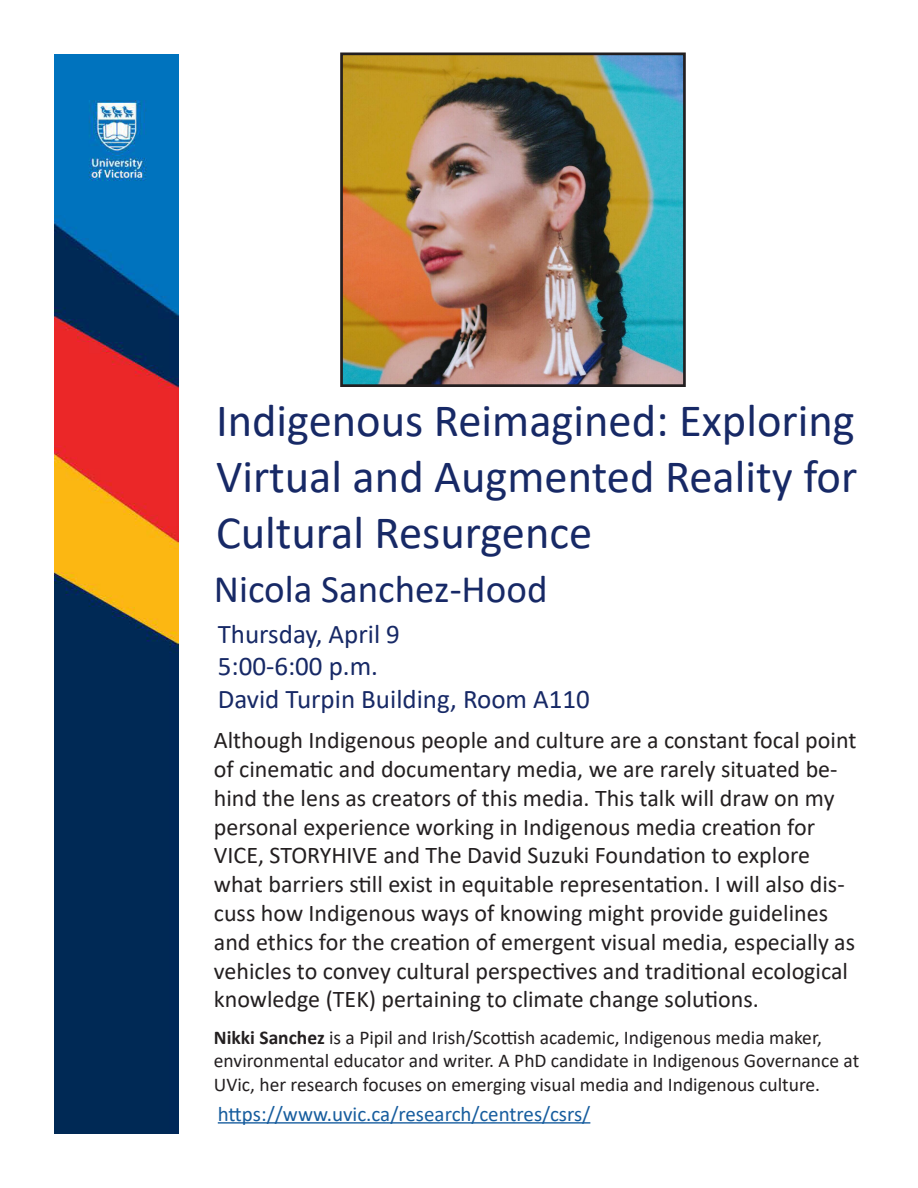
<style>
.page{position:relative;width:918px;height:1188px;background:#fff}
.page>*{position:absolute;margin:0;border:0;box-sizing:border-box;transform-origin:0 0}
.event-name{font:46.5px/55.8px "Calibri";color:#172966;text-align:justify}
.CSRS-thursday-lectur{font:39px "Calibri";color:#172966}
.date{font:27px "Calibri";color:#172966}
.description{font:24px/28.8px "Calibri";color:#231f20}
.url{font:21px "Calibri";color:#175d9e}
.description-2{font:19.5px/23.4px "Calibri";color:#231f20}
.s1{font-weight:700}
</style>
<div class="page">
<img style="left:54px;top:54px;width:124px;height:1080px">
<hr style="left:218px;top:1122px;width:372px;height:2px;background:#175d9e">
<img style="left:344px;top:56px;width:338px;height:327px">
<div style="left:340px;top:52px;width:346px;height:335px;border:3px solid #231f20"></div>
<p class="event-name" style="left:216px;top:391px;width:643px">Indigenous Reimagined: Exploring Virtual and Augmented Reality for Cultural Resurgence</p>
<p class="CSRS-thursday-lectur" style="left:214px;top:562px;width:335px">Nicola Sanchez-Hood</p>
<p class="date" style="left:218px;top:615px;width:184px">Thursday, April 9</p>
<p class="date" style="left:218px;top:648px;width:162px">5:00-6:00 p.m.</p>
<p class="date" style="left:218px;top:680px;width:374px">David Turpin Building, Room A110</p>
<p class="description" style="left:214px;top:725px;width:644px">Although Indigenous people and culture are a constant focal point of cinematic and documentary media, we are rarely situated be&shy;hind the lens as creators of this media. This talk will draw on my personal experience working in Indigenous media creation for VICE, STORYHIVE and The David Suzuki Foundation to explore what barriers still exist in equitable representation. I will also dis&shy;cuss how Indigenous ways of knowing might provide guidelines and ethics for the creation of emergent visual media, especially as vehicles to convey cultural perspectives and traditional ecological knowledge (TEK) pertaining to climate change solutions.</p>
<p class="description-2" style="left:214px;top:1025px;width:647px"><span class="s1">Nikki Sanchez</span> is a Pipil and Irish/Scottish academic, Indigenous media maker, environmental educator and writer. A PhD candidate in Indigenous Governance at<br>UVic, her research focuses on emerging visual media and Indigenous culture.</p>
<p class="url" style="left:218px;top:1099px;width:374px">https://www.uvic.ca/research/centres/csrs/</p>
</div>
